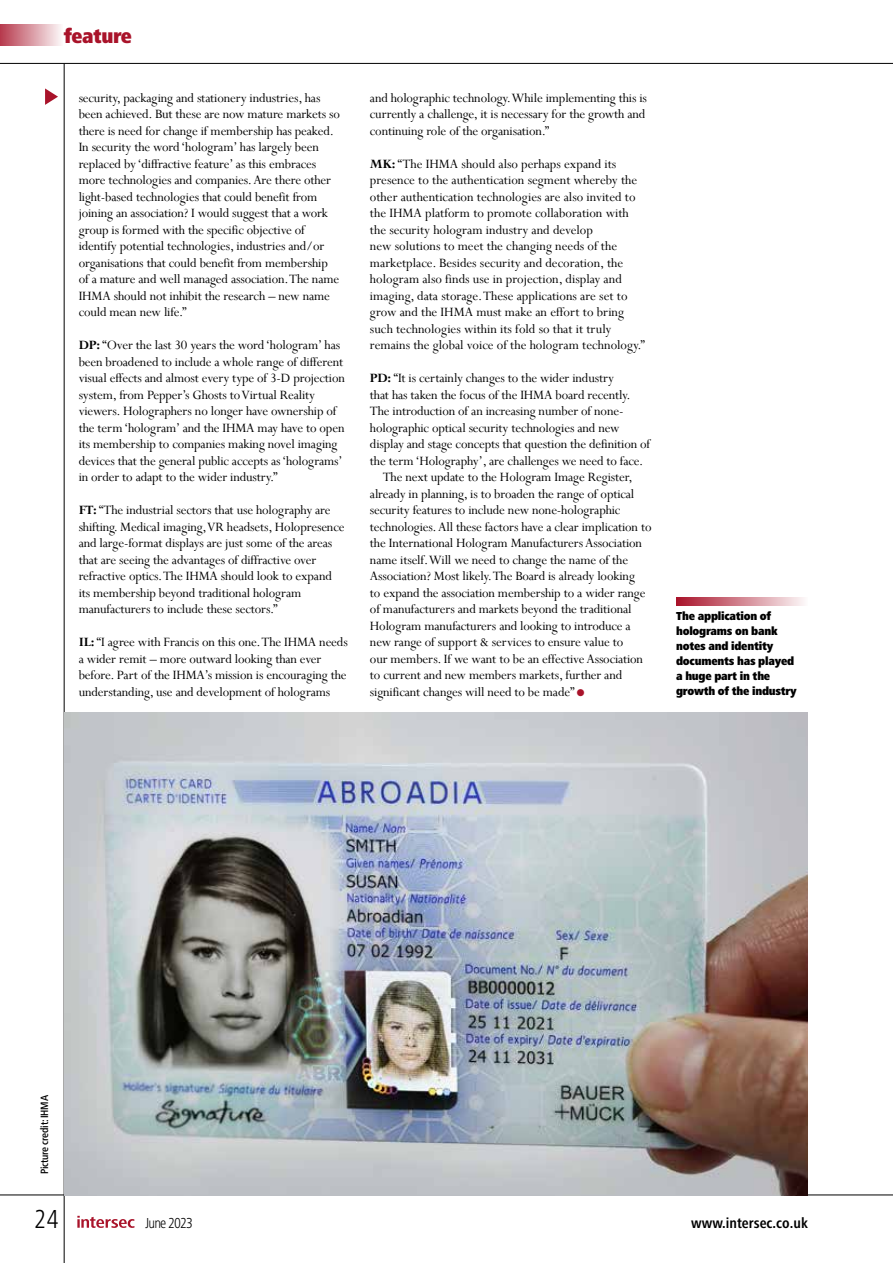
<style>
.page{position:relative;width:893px;height:1263px;background:#fff}
.page>*{position:absolute;margin:0;border:0;box-sizing:border-box;transform-origin:0 0}
.t1{font:300 condensed 27px "Frutiger Next LTW1 G";color:#000}
.t2{font:900 condensed 21px "Frutiger Next Pro";letter-spacing:-.02em;color:#a9132a}
.t3{font:700 condensed 15px "Frutiger Next LT";color:#000}
.t4{font:300 condensed 15px "Frutiger Next LTW1 G";letter-spacing:-.06em;color:#000}
.t5{font:14.25px/16.5px "Perpetua";letter-spacing:-.01em;color:#000}
.t6{font:900 condensed 12px/15px "Frutiger Next Pro";letter-spacing:-.02em;color:#000}
.t7{font:500 condensed 10.5px "Frutiger Neue LT Pro";letter-spacing:-.02em;color:#000}
.s1{font-weight:700}
.s2{color:#a9132a}
</style>
<div class="page">
<hr style="left:0;top:1194px;width:893px;height:1px;background:#000">
<hr style="left:64px;top:64px;width:1px;height:1199px;background:#000">
<hr style="left:0;top:63px;width:893px;height:1px;background:#000">
<svg style="left:77px;top:1216px;width:58px;height:12px"></svg>
<svg style="left:45px;top:88px;width:13px;height:17px"></svg>
<div style="left:0;top:25px;width:63px;height:21px;background:linear-gradient(to right,#b73a4d,#fdf9fa)"></div>
<svg style="left:676px;top:597px;width:128px;height:8px"></svg>
<img style="left:65px;top:713px;width:743px;height:482px">
<h2 class="t2" style="left:64px;top:24px;width:70px">feature</h2>
<p class="t5" style="left:79px;top:89px;width:263px">security, packaging and stationery industries, has been achieved. But these are now mature markets so there is need for change if membership has peaked.<br>In security the word ‘hologram’ has largely been replaced by ‘diffractive feature’ as this embraces more technologies and companies. Are there other light-based technologies that could benefit from joining an association? I would suggest that a work group is formed with the specific objective of identify potential technologies, industries and/or organisations that could benefit from membership of a mature and well managed association. The name IHMA should not inhibit the research – new name could mean new life.”</p>
<p class="t5" style="left:79px;top:336px;width:268px"><span class="s1">DP:</span> “Over the last 30 years the word ‘hologram’ has been broadened to include a whole range of different visual effects and almost every type of 3-D projection system, from Pepper’s Ghosts to Virtual Reality viewers. Holographers no longer have ownership of the term ‘hologram’ and the IHMA may have to open its membership to companies making novel imaging devices that the general public accepts as ‘holograms’ in order to adapt to the wider industry.”</p>
<p class="t5" style="left:79px;top:501px;width:267px"><span class="s1">FT:</span> “The industrial sectors that use holography are shifting. Medical imaging, VR headsets, Holopresence and large-format displays are just some of the areas that are seeing the advantages of diffractive over refractive optics. The IHMA should look to expand its membership beyond traditional hologram manufacturers to include these sectors.”</p>
<p class="t5" style="left:79px;top:633px;width:271px"><span class="s1">IL:</span> “I agree with Francis on this one. The IHMA needs a wider remit – more outward looking than ever before. Part of the IHMA’s mission is encouraging the understanding, use and development of holograms</p>
<p class="t5" style="left:370px;top:89px;width:279px;text-align:justify">and holographic technology. While implementing this is currently a challenge, it is necessary for the growth and continuing role of the organisation.”</p>
<p class="t5" style="left:370px;top:155px;width:277px"><span class="s1">MK:</span> “The IHMA should also perhaps expand its presence to the authentication segment whereby the other authentication technologies are also invited to the IHMA platform to promote collaboration with the security hologram industry and develop<br>new solutions to meet the changing needs of the marketplace. Besides security and decoration, the hologram also finds use in projection, display and imaging, data storage. These applications are set to grow and the IHMA must make an effort to bring such technologies within its fold so that it truly remains the global voice of the hologram technology.”</p>
<p class="t5" style="left:370px;top:369px;width:245px"><span class="s1">PD:</span> “It is certainly changes to the wider industry</p>
<p class="t5" style="left:370px;top:386px;width:262px">that has taken the focus of the IHMA board recently.</p>
<p class="t5" style="left:370px;top:402px;width:255px">The introduction of an increasing number of none-</p>
<p class="t5" style="left:370px;top:419px;width:251px">holographic optical security technologies and new</p>
<p class="t5" style="left:370px;top:435px;width:282px">display and stage concepts that question the definition of</p>
<p class="t5" style="left:370px;top:452px;width:275px">the term ‘Holography’, are challenges we need to face.</p>
<p class="t5" style="left:383px;top:468px;width:251px">The next update to the Hologram Image Register,</p>
<p class="t5" style="left:370px;top:485px;width:266px">already in planning, is to broaden the range of optical</p>
<p class="t5" style="left:370px;top:501px;width:252px">security features to include new none-holographic</p>
<p class="t5" style="left:370px;top:518px;width:283px">technologies. All these factors have a clear implication to</p>
<p class="t5" style="left:370px;top:534px;width:274px">the International Hologram Manufacturers Association</p>
<p class="t5" style="left:370px;top:551px;width:260px">name itself. Will we need to change the name of the</p>
<p class="t5" style="left:370px;top:567px;width:266px">Association? Most likely. The Board is already looking</p>
<p class="t5" style="left:370px;top:584px;width:277px">to expand the association membership to a wider range</p>
<p class="t5" style="left:370px;top:600px;width:263px">of manufacturers and markets beyond the traditional</p>
<p class="t5" style="left:370px;top:617px;width:262px">Hologram manufacturers and looking to introduce a</p>
<p class="t5" style="left:370px;top:633px;width:255px">new range of support &amp; services to ensure value to</p>
<p class="t5" style="left:370px;top:650px;width:275px">our members. If we want to be an effective Association</p>
<p class="t5" style="left:370px;top:666px;width:254px">to current and new members markets, further and</p>
<p class="t5" style="left:370px;top:683px;width:216px">significant changes will need to be made” <span class="s2">●</span></p>
<p class="t6" style="left:676px;top:609px;width:122px">The application of holograms on bank notes and identity documents has played a huge part in the growth of the industry</p>
<p class="t7" style="left:38px;top:1174px;width:80px;rotate:-90deg">Picture credit: IHMA</p>
<h1 class="t1" style="left:34px;top:1203px;width:26px">24</h1>
<p class="t4" style="left:146px;top:1214px;width:49px">June 2023</p>
<p class="t3" style="left:691px;top:1214px;width:118px">www.intersec.co.uk</p>
</div>
